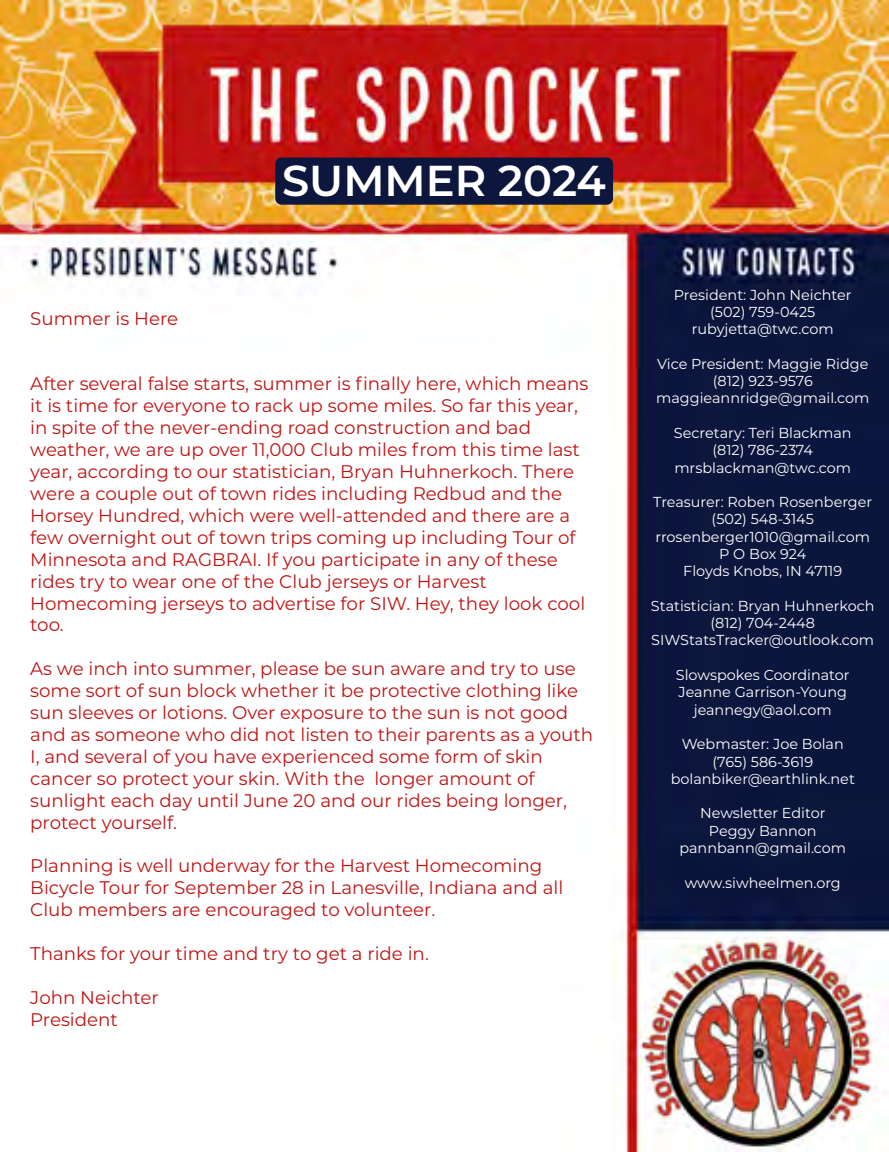
<style>
.page{position:relative;width:889px;height:1152px;background:#fff}
.page>*{position:absolute;margin:0;border:0;box-sizing:border-box;transform-origin:0 0}
.t1{font:600 43.2px "Montserrat";color:#fff}
.t2{font:18.4px/22px "Montserrat";color:#bf1313}
.t3{font:14.4px/17.2px "Montserrat";color:#fff;text-align:center}
</style>
<div class="page">
<img style="left:0;top:0;width:889px;height:1151px">
<div style="left:275px;top:157px;width:338px;height:48px;background:#0d163c;border-radius:6px"></div>
<p class="t2" style="left:30px;top:306px;width:149px">Summer is Here</p>
<h1 class="t1" style="left:282px;top:150px;width:325px">SUMMER 2024</h1>
<p class="t2" style="left:30px;top:372px;width:560px">After several false starts, summer is finally here, which means it is time for everyone to rack up some miles. So far this year, in spite of the never-ending road construction and bad weather, we are up over 11,000 Club miles from this time last year, according to our statistician, Bryan Huhnerkoch. There were a couple out of town rides including Redbud and the Horsey Hundred, which were well-attended and there are a few overnight out of town trips coming up including Tour of Minnesota and RAGBRAI. If you participate in any of these rides try to wear one of the Club jerseys or Harvest Homecoming jerseys to advertise for SIW. Hey, they look cool too.</p>
<p class="t2" style="left:30px;top:657px;width:564px">As we inch into summer, please be sun aware and try to use some sort of sun block whether it be protective clothing like sun sleeves or lotions. Over exposure to the sun is not good and as someone who did not listen to their parents as a youth I, and several of you have experienced some form of skin cancer so protect your skin. With the longer amount of sunlight each day until June 20 and our rides being longer, protect yourself.</p>
<p class="t2" style="left:30px;top:854px;width:534px">Planning is well underway for the Harvest Homecoming<br>Bicycle Tour for September 28 in Lanesville, Indiana and all<br>Club members are encouraged to volunteer.</p>
<p class="t2" style="left:30px;top:941px;width:400px">Thanks for your time and try to get a ride in.</p>
<p class="t2" style="left:30px;top:985px;width:130px">John Neichter<br>President</p>
<p class="t3" style="left:674px;top:285px;width:179px">President: John Neichter (502) 759-0425 rubyjetta@twc.com</p>
<p class="t3" style="left:656px;top:354px;width:215px">Vice President: Maggie Ridge (812) 923-9576 maggieannridge@gmail.com</p>
<p class="t3" style="left:674px;top:423px;width:179px">Secretary: Teri Blackman (812) 786-2374 mrsblackman@twc.com</p>
<p class="t3" style="left:653px;top:492px;width:221px">Treasurer: Roben Rosenberger (502) 548-3145 rrosenberger1010@gmail.com<br>P O Box 924<br>Floyds Knobs, IN 47119</p>
<p class="t3" style="left:651px;top:596px;width:225px">Statistician: Bryan Huhnerkoch (812) 704-2448<br>SIWStatsTracker@outlook.com</p>
<p class="t3" style="left:676px;top:665px;width:175px">Slowspokes Coordinator<br>Jeanne Garrison-Young jeannegy@aol.com</p>
<p class="t3" style="left:671px;top:734px;width:186px">Webmaster: Joe Bolan (765) 586-3619 bolanbiker@earthlink.net</p>
<p class="t3" style="left:679px;top:804px;width:168px">Newsletter Editor<br>Peggy Bannon pannbann@gmail.com</p>
<p class="t3" style="left:685px;top:873px;width:158px">www.siwheelmen.org</p>
</div>
